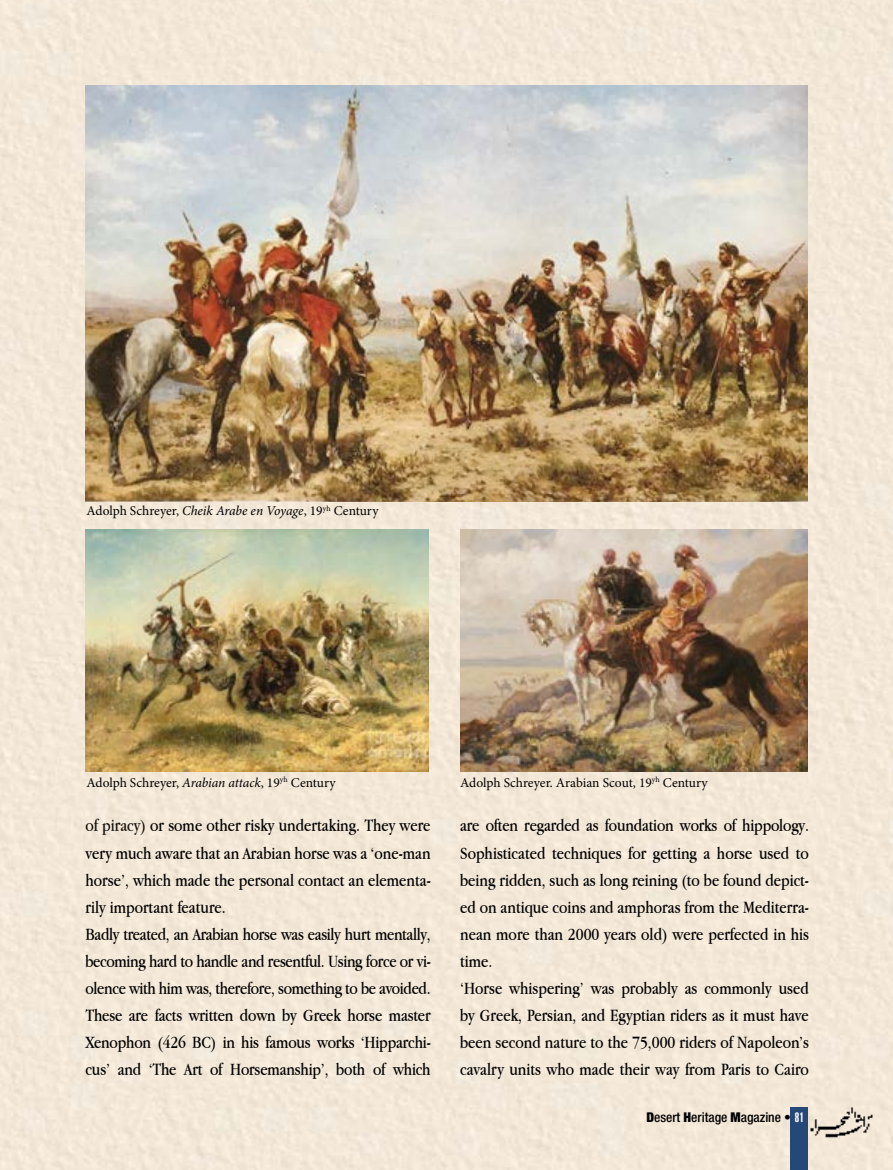
<style>
.page{position:relative;width:893px;height:1170px;background:#fff}
.page>*{position:absolute;margin:0;border:0;box-sizing:border-box;transform-origin:0 0}
.t1{font:18px/27px "Apple Garamond";color:#000}
.t2{font:13.5px "Minion Pro";color:#000}
.t3{font:500 condensed 13.5px "Helvetica Neue";color:#000}
.s1{font-style:italic}
.s2{color:#12100b}
.s3{font-weight:900}
.s4{font-family:"Helvetica";font-weight:900;font-stretch:extra-condensed;color:#fff}
</style>
<div class="page">
<div style="left:0;top:0;width:893px;height:1169px;background:#f3e7d8"></div>
<img style="left:85px;top:85px;width:723px;height:416px">
<img style="left:85px;top:529px;width:344px;height:242px">
<img style="left:460px;top:529px;width:348px;height:242px">
<div style="left:791px;top:1107px;width:17px;height:62px;background:#244878"></div>
<img style="left:808px;top:1104px;width:70px;height:37px">
<p class="t2" style="left:87px;top:502px;width:293px">Adolph Schreyer, <span class="s1">Cheik Arabe en Voyage</span>, 19<sup>yh</sup> Century</p>
<p class="t2" style="left:87px;top:773px;width:251px">Adolph Schreyer, <span class="s1">Arabian attack</span>, 19<sup>yh</sup> Century</p>
<p class="t2" style="left:460px;top:773px;width:249px">Adolph Schreyer. Arabian Scout, 19<sup>yh</sup> Century</p>
<p class="t1" style="left:86px;top:811px;width:347px"><span class="s2">of piracy)</span> or some other risky undertaking. They were very much aware that an Arabian horse was a ‘one-man horse’, which made the personal contact an elementa&shy;rily important feature.<br>Badly treated, an Arabian horse was easily hurt mentally, becoming hard to handle and resentful. Using force or vi&shy;olence with him was, therefore, something to be avoided.<br>These are facts written down by Greek horse master Xenophon (426 BC) in his famous works ‘Hipparchi&shy;cus’ and ‘The Art of Horsemanship’, both of which</p>
<p class="t1" style="left:460px;top:811px;width:350px">are often regarded as foundation works of hippology.<br>Sophisticated techniques for getting a horse used to being ridden, such as long reining (to be found depict&shy;ed on antique coins and amphoras from the Mediterra&shy;nean more than 2000 years old) were perfected in his time.<br>‘Horse whispering’ was probably as commonly used by Greek, Persian, and Egyptian riders as it must have been second nature to the 75,000 riders of Napoleon’s cavalry units who made their way from Paris to Cairo</p>
<p class="t3" style="left:646px;top:1109px;width:159px"><span class="s3">D</span>esert <span class="s3">H</span>eritage <span class="s3">M</span>agazine • <span class="s4">81</span></p>
</div>
